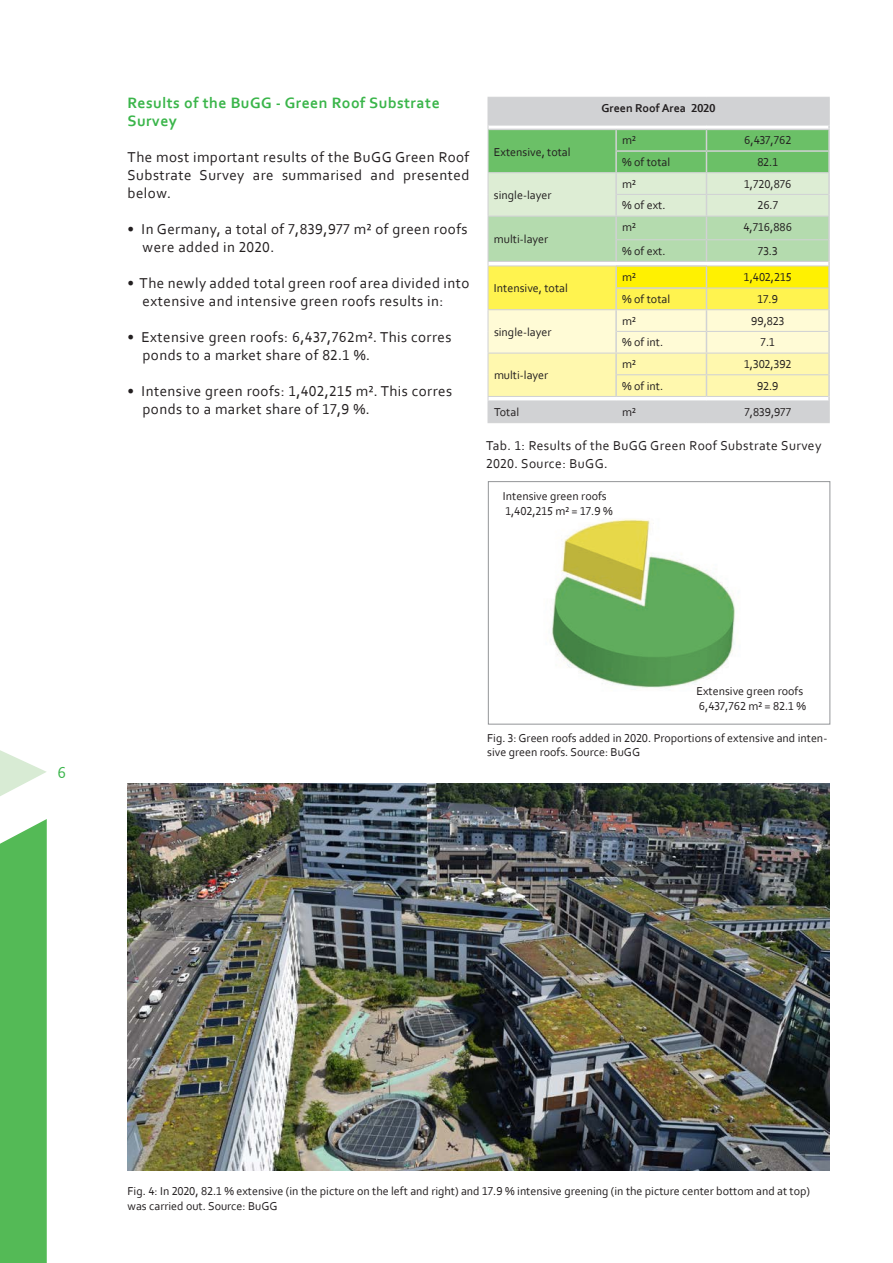
<style>
.page{position:relative;width:893px;height:1263px;background:#fff}
.page>*{position:absolute;margin:0;border:0;box-sizing:border-box;transform-origin:0 0}
.t1{font:16.5px "Corbel";color:#3ab54a}
.t2{font:700 15.75px "Corbel";letter-spacing:.03em;color:#3ab54a}
.t3{font:15px/18px "Corbel";letter-spacing:.03em;color:#231f20;text-align:justify}
.t4{font:13.5px/18px "Corbel";letter-spacing:.03em;color:#231f20}
.t5{font:12px/14.4px "Corbel";color:#231f20}
.t6{font:700 12px "Corbel";color:#231f20}
</style>
<div class="page">
<div style="left:0;top:819px;width:47px;height:444px;background:#54ba56"></div>
<svg style="left:0;top:750px;width:47px;height:46px"></svg>
<div style="left:489px;top:98px;width:339px;height:26px;background:#d1d2d4"></div>
<hr style="left:487px;top:97px;width:129px;height:1px;background:#d1d2d4">
<hr style="left:487px;top:98px;width:2px;height:27px;background:#d1d2d4">
<hr style="left:616px;top:97px;width:90px;height:1px;background:#d1d2d4">
<hr style="left:706px;top:97px;width:124px;height:1px;background:#d1d2d4">
<hr style="left:487px;top:422px;width:129px;height:1px;background:#d1d2d4">
<hr style="left:616px;top:422px;width:90px;height:1px;background:#d1d2d4">
<hr style="left:706px;top:422px;width:124px;height:1px;background:#d1d2d4">
<hr style="left:828px;top:98px;width:2px;height:26px;background:#d1d2d4">
<hr style="left:489px;top:124px;width:127px;height:2px;background:#d1d2d4">
<hr style="left:616px;top:124px;width:90px;height:2px;background:#d1d2d4">
<hr style="left:706px;top:124px;width:124px;height:2px;background:#d1d2d4">
<svg style="left:487px;top:125px;width:343px;height:297px;background:#d5e5a6"></svg>
<hr style="left:828px;top:401px;width:2px;height:21px;background:#d1d2d4">
<img style="left:128px;top:783px;width:701px;height:387px">
<img style="left:550px;top:519px;width:185px;height:171px">
<div style="left:488px;top:481px;width:342px;height:243px;border:1px solid #939598"></div>
<div style="left:517px;top:492px;width:80px;height:30px;background:#fff"></div>
<div style="left:717px;top:679px;width:106px;height:21px;background:#fff"></div>
<p class="t2" style="left:128px;top:93px;width:314px">Results of the BuGG - Green Roof Substrate</p>
<p class="t2" style="left:128px;top:111px;width:51px">Survey</p>
<p class="t3" style="left:128px;top:148px;width:343px">The most important results of the BuGG Green Roof Substrate Survey are summarised and presented below.</p>
<p class="t3" style="left:128px;top:220px;width:342px">• In Germany, a total of 7,839,977 m² of green roofs</p>
<p class="t3" style="left:143px;top:238px;width:133px">were added in 2020.</p>
<p class="t3" style="left:128px;top:274px;width:343px">• The newly added total green roof area divided into</p>
<p class="t3" style="left:143px;top:292px;width:302px">extensive and intensive green roofs results in:</p>
<p class="t3" style="left:143px;top:328px;width:310px;text-indent:-15px">• Extensive green roofs: 6,437,762m². This corres ponds to a market share of 82.1 %.</p>
<p class="t3" style="left:128px;top:382px;width:326px">• Intensive green roofs: 1,402,215 m². This corres</p>
<p class="t3" style="left:143px;top:400px;width:229px">ponds to a market share of 17,9 %.</p>
<p class="t5" style="left:494px;top:144px;width:78px">Extensive, total</p>
<p class="t5" style="left:494px;top:187px;width:59px">single-layer</p>
<p class="t5" style="left:494px;top:232px;width:56px">multi-layer</p>
<p class="t5" style="left:494px;top:281px;width:75px">Intensive, total</p>
<p class="t5" style="left:494px;top:324px;width:59px">single-layer</p>
<p class="t5" style="left:494px;top:368px;width:56px">multi-layer</p>
<p class="t6" style="left:601px;top:101px;width:116px">Green Roof Area 2020</p>
<p class="t5" style="left:622px;top:133px;width:15px">m²</p>
<p class="t5" style="left:744px;top:133px;width:49px">6,437,762</p>
<p class="t5" style="left:622px;top:154px;width:50px">% of total</p>
<p class="t5" style="left:757px;top:154px;width:22px">82.1</p>
<p class="t5" style="left:622px;top:176px;width:15px">m²</p>
<p class="t5" style="left:744px;top:176px;width:49px">1,720,876</p>
<p class="t5" style="left:622px;top:198px;width:45px">% of ext.</p>
<p class="t5" style="left:757px;top:198px;width:22px">26.7</p>
<p class="t5" style="left:622px;top:219px;width:15px">m²</p>
<p class="t5" style="left:743px;top:219px;width:50px">4,716,886</p>
<p class="t5" style="left:622px;top:243px;width:45px">% of ext.</p>
<p class="t5" style="left:758px;top:243px;width:21px">73.3</p>
<p class="t5" style="left:622px;top:269px;width:15px">m²</p>
<p class="t5" style="left:744px;top:269px;width:49px">1,402,215</p>
<p class="t5" style="left:622px;top:291px;width:50px">% of total</p>
<p class="t5" style="left:757px;top:291px;width:22px">17.9</p>
<p class="t5" style="left:622px;top:313px;width:15px">m²</p>
<p class="t5" style="left:751px;top:313px;width:35px">99,823</p>
<p class="t5" style="left:622px;top:335px;width:43px">% of int.</p>
<p class="t5" style="left:761px;top:335px;width:16px">7.1</p>
<p class="t5" style="left:622px;top:356px;width:15px">m²</p>
<p class="t5" style="left:744px;top:356px;width:49px">1,302,392</p>
<p class="t5" style="left:622px;top:378px;width:43px">% of int.</p>
<p class="t5" style="left:757px;top:378px;width:23px">92.9</p>
<p class="t5" style="left:494px;top:405px;width:27px">Total</p>
<p class="t5" style="left:622px;top:404px;width:15px">m²</p>
<p class="t5" style="left:744px;top:404px;width:48px">7,839,977</p>
<p class="t4" style="left:486px;top:436px;width:337px">Tab. 1: Results of the BuGG Green Roof Substrate Survey<br>2020. Source: BuGG.</p>
<p class="t5" style="left:503px;top:489px;width:105px">Intensive green roofs</p>
<p class="t5" style="left:505px;top:503px;width:109px">1,402,215 m² = 17.9 %</p>
<h1 class="t1" style="left:57px;top:762px;width:10px">6</h1>
<p class="t5" style="left:696px;top:684px;width:108px">Extensive green roofs</p>
<p class="t5" style="left:699px;top:698px;width:109px">6,437,762 m² = 82.1 %</p>
<p class="t5" style="left:487px;top:730px;width:342px">Fig. 3: Green roofs added in 2020. Proportions of extensive and inten&shy;sive green roofs. Source: BuGG</p>
<p class="t5" style="left:128px;top:1184px;width:684px">Fig. 4: In 2020, 82.1 % extensive (in the picture on the left and right) and 17.9 % intensive greening (in the picture center bottom and at top) was carried out. Source: BuGG</p>
</div>
